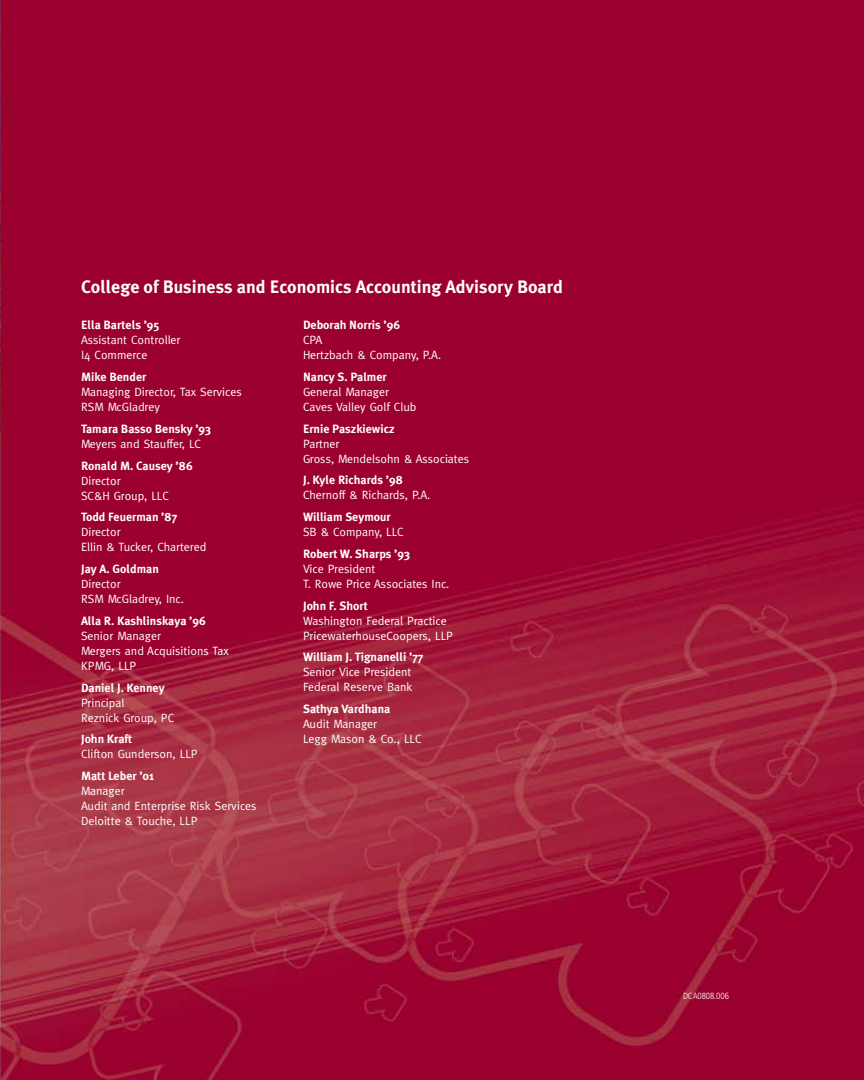
<style>
.page{position:relative;width:864px;height:1080px;background:#fff}
.page>*{position:absolute;margin:0;border:0;box-sizing:border-box;transform-origin:0 0}
.t1{font:700 18px "Meta Plus";color:#fff}
.t2{font:12px/15px "Meta";color:#fff}
.t3{font:700 12px "Meta Plus";color:#fff}
.t4{font:300 condensed 9px "Frutiger";letter-spacing:-.015em;color:#fff}
</style>
<div class="page">
<img style="left:0;top:0;width:864px;height:1080px">
<h1 class="t1" style="left:81px;top:276px;width:484px">College of Business and Economics Accounting Advisory Board</h1>
<p class="t3" style="left:81px;top:318px;width:80px">Ella Bartels ’95</p>
<p class="t2" style="left:81px;top:333px;width:101px">Assistant Controller<br>I4 Commerce</p>
<p class="t3" style="left:81px;top:370px;width:67px">Mike Bender</p>
<p class="t2" style="left:81px;top:384px;width:162px">Managing Director, Tax Services<br>RSM McGladrey</p>
<p class="t3" style="left:81px;top:422px;width:132px">Tamara Basso Bensky ’93</p>
<p class="t2" style="left:81px;top:436px;width:121px">Meyers and Stauffer, LC</p>
<p class="t3" style="left:81px;top:458px;width:113px">Ronald M. Causey ’86</p>
<p class="t2" style="left:81px;top:473px;width:89px">Director<br>SC&amp;H Group, LLC</p>
<p class="t3" style="left:81px;top:510px;width:98px">Todd Feuerman ’87</p>
<p class="t2" style="left:81px;top:524px;width:127px">Director<br>Ellin &amp; Tucker, Chartered</p>
<p class="t3" style="left:81px;top:562px;width:79px">Jay A. Goldman</p>
<p class="t2" style="left:81px;top:576px;width:104px">Director<br>RSM McGladrey, Inc.</p>
<p class="t3" style="left:81px;top:614px;width:126px">Alla R. Kashlinskaya ’96</p>
<p class="t2" style="left:81px;top:628px;width:149px">Senior Manager<br>Mergers and Acquisitions Tax<br>KPMG, LLP</p>
<p class="t3" style="left:81px;top:680px;width:85px">Daniel J. Kenney</p>
<p class="t2" style="left:81px;top:695px;width:95px">Principal<br>Reznick Group, PC</p>
<p class="t3" style="left:81px;top:732px;width:53px">John Kraft</p>
<p class="t2" style="left:81px;top:746px;width:118px">Clifton Gunderson, LLP</p>
<p class="t3" style="left:81px;top:769px;width:75px">Matt Leber ’01</p>
<p class="t2" style="left:81px;top:783px;width:177px">Manager<br>Audit and Enterprise Risk Services<br>Deloitte &amp; Touche, LLP</p>
<p class="t3" style="left:303px;top:318px;width:99px">Deborah Norris ’96</p>
<p class="t2" style="left:303px;top:332px;width:140px">CPA<br>Hertzbach &amp; Company, P.A.</p>
<p class="t3" style="left:303px;top:370px;width:85px">Nancy S. Palmer</p>
<p class="t2" style="left:303px;top:384px;width:115px">General Manager<br>Caves Valley Golf Club</p>
<p class="t3" style="left:303px;top:422px;width:93px">Ernie Paszkiewicz</p>
<p class="t2" style="left:303px;top:436px;width:168px">Partner<br>Gross, Mendelsohn &amp; Associates</p>
<p class="t3" style="left:303px;top:473px;width:102px">J. Kyle Richards ’98</p>
<p class="t2" style="left:303px;top:488px;width:129px">Chernoff &amp; Richards, P.A.</p>
<p class="t3" style="left:303px;top:510px;width:89px">William Seymour</p>
<p class="t2" style="left:303px;top:524px;width:102px">SB &amp; Company, LLC</p>
<p class="t3" style="left:303px;top:547px;width:109px">Robert W. Sharps ’93</p>
<p class="t2" style="left:303px;top:561px;width:148px">Vice President<br>T. Rowe Price Associates Inc.</p>
<p class="t3" style="left:303px;top:599px;width:66px">John F. Short</p>
<p class="t2" style="left:303px;top:613px;width:152px">Washington Federal Practice<br>PricewaterhouseCoopers, LLP</p>
<p class="t3" style="left:303px;top:650px;width:122px">William J. Tignanelli ’77</p>
<p class="t2" style="left:303px;top:665px;width:111px">Senior Vice President<br>Federal Reserve Bank</p>
<p class="t3" style="left:303px;top:702px;width:89px">Sathya Vardhana</p>
<p class="t2" style="left:303px;top:716px;width:120px">Audit Manager<br>Legg Mason &amp; Co., LLC</p>
<p class="t4" style="left:683px;top:991px;width:47px">DCA0808.006</p>
</div>
